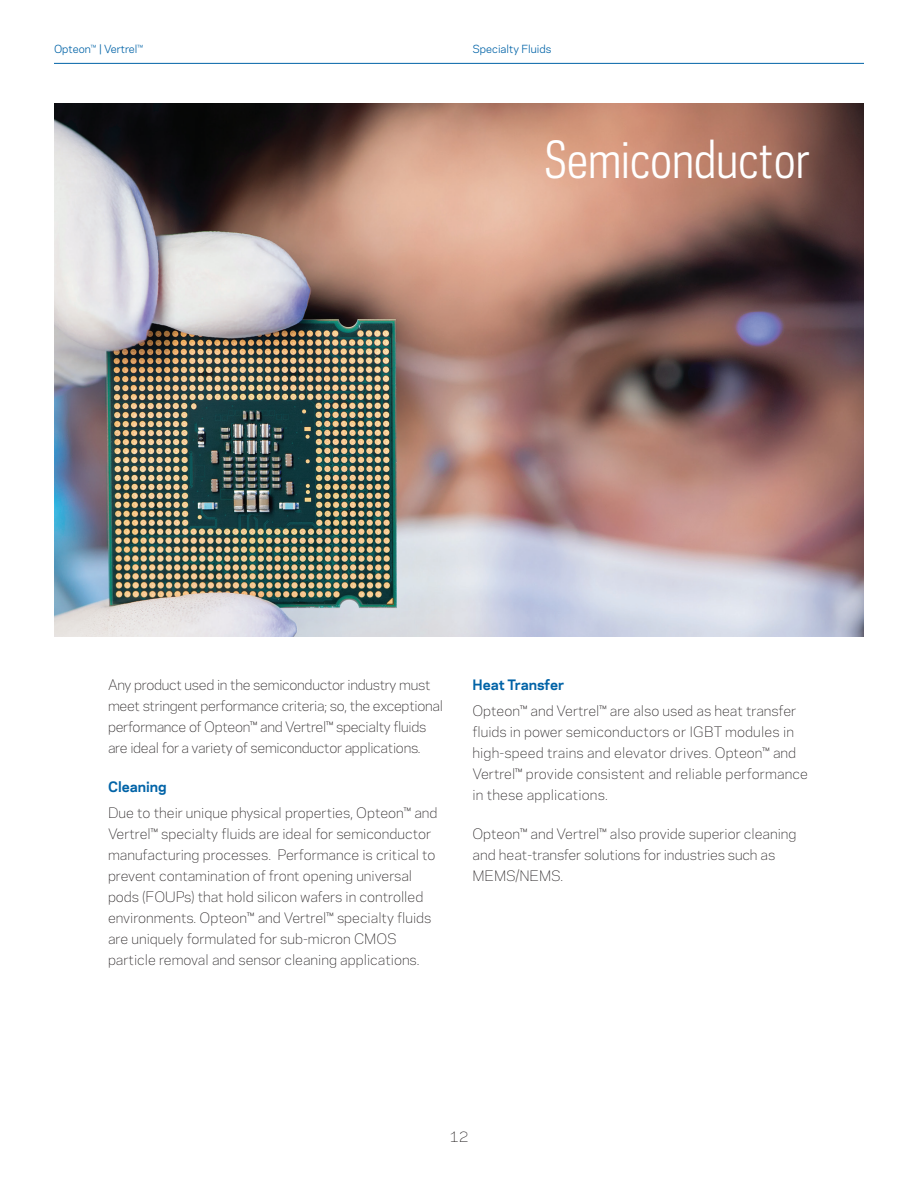
<style>
.page{position:relative;width:918px;height:1188px;background:#fff}
.page>*{position:absolute;margin:0;border:0;box-sizing:border-box;transform-origin:0 0}
.t1{font:48px "Chemours Sans Cond";color:#fff}
.t2{font:300 13.5px/21px "Chemours Sans";color:#231f20}
.t3{font:300 13.5px/21px "Chemours Sans";letter-spacing:-.02em;color:#231f20}
.t4{font:700 13.5px "Chemours Sans";color:#0163a7}
.t5{font:10.5px "Chemours Sans";color:#0163a7}
</style>
<div class="page">
<hr style="left:54px;top:63px;width:810px;height:1px;background:#0163a7">
<img style="left:54px;top:104px;width:810px;height:532px">
<p class="t5" style="left:54px;top:41px;width:91px">Opteon™ | Vertrel™</p>
<p class="t5" style="left:472px;top:41px;width:80px">Specialty Fluids</p>
<h1 class="t1" style="left:544px;top:127px;width:267px">Semiconductor</h1>
<p class="t3" style="left:108px;top:674px;width:337px">Any product used in the semiconductor industry must meet stringent performance criteria; so, the exceptional performance of Opteon™ and Vertrel™ specialty fluids are ideal for a variety of semiconductor applications.</p>
<p class="t4" style="left:108px;top:777px;width:60px">Cleaning</p>
<p class="t2" style="left:108px;top:801px;width:331px">Due to their unique physical properties, Opteon™ and Vertrel™ specialty fluids are ideal for semiconductor manufacturing processes. Performance is critical to prevent contamination of front opening universal pods (FOUPs) that hold silicon wafers in controlled environments. Opteon™ and Vertrel™ specialty fluids are uniquely formulated for sub-micron CMOS particle removal and sensor cleaning applications.</p>
<p class="t4" style="left:472px;top:675px;width:93px">Heat Transfer</p>
<p class="t2" style="left:472px;top:699px;width:337px">Opteon™ and Vertrel™ are also used as heat transfer fluids in power semiconductors or IGBT modules in high-speed trains and elevator drives. Opteon™ and Vertrel™ provide consistent and reliable performance in these applications.</p>
<p class="t2" style="left:472px;top:822px;width:326px">Opteon™ and Vertrel™ also provide superior cleaning and heat-transfer solutions for industries such as<br>MEMS/NEMS.</p>
<p class="t2" style="left:450px;top:1125px;width:20px">12</p>
</div>
